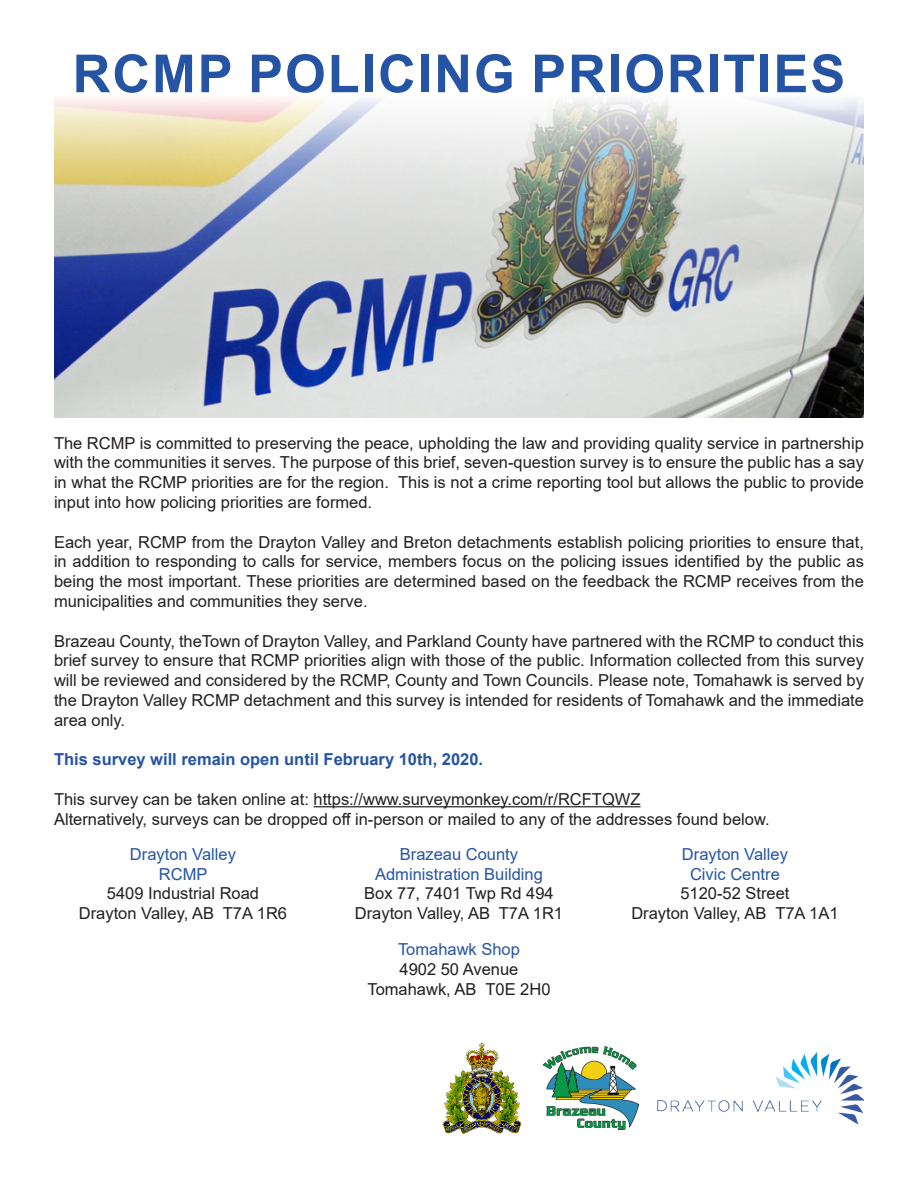
<style>
.page{position:relative;width:918px;height:1188px;background:#fff}
.page>*{position:absolute;margin:0;border:0;box-sizing:border-box;transform-origin:0 0}
.t1{font:700 52.5px "Arial";letter-spacing:.035em;color:#2654a4}
.t2{font:16.5px/19.8px "Arial";color:#231f20;text-align:justify}
.t3{font:16.5px "Arial";color:#2654a4}
.t4{font:700 16.5px "Arial";color:#2654a4}
</style>
<div class="page">
<img style="left:54px;top:98px;width:810px;height:320px">
<hr style="left:314px;top:806px;width:327px;height:1px;background:#231f20">
<img style="left:542px;top:1046px;width:97px;height:84px">
<img style="left:657px;top:1052px;width:207px;height:72px">
<img style="left:443px;top:1042px;width:78px;height:92px">
<p class="t1" style="left:73px;top:37px;width:774px">RCMP POLICING PRIORITIES</p>
<p class="t2" style="left:54px;top:433px;width:812px">The RCMP is committed to preserving the peace, upholding the law and providing quality service in partnership with the communities it serves. The purpose of this brief, seven-question survey is to ensure the public has a say in what the RCMP priorities are for the region. This is not a crime reporting tool but allows the public to provide input into how policing priorities are formed.</p>
<p class="t2" style="left:54px;top:532px;width:812px">Each year, RCMP from the Drayton Valley and Breton detachments establish policing priorities to ensure that, in addition to responding to calls for service, members focus on the policing issues identified by the public as being the most important. These priorities are determined based on the feedback the RCMP receives from the municipalities and communities they serve.</p>
<p class="t2" style="left:54px;top:631px;width:812px">Brazeau County, theTown of Drayton Valley, and Parkland County have partnered with the RCMP to conduct this brief survey to ensure that RCMP priorities align with those of the public. Information collected from this survey will be reviewed and considered by the RCMP, County and Town Councils. Please note, Tomahawk is served by the Drayton Valley RCMP detachment and this survey is intended for residents of Tomahawk and the immediate area only.</p>
<p class="t4" style="left:54px;top:748px;width:431px">This survey will remain open until February 10th, 2020.</p>
<p class="t2" style="left:54px;top:789px;width:588px">This survey can be taken online at: https://www.surveymonkey.com/r/RCFTQWZ</p>
<p class="t2" style="left:54px;top:809px;width:717px">Alternatively, surveys can be dropped off in-person or mailed to any of the addresses found below.</p>
<p class="t3" style="left:130px;top:843px;width:108px">Drayton Valley</p>
<p class="t3" style="left:159px;top:862px;width:50px">RCMP</p>
<p class="t2" style="left:107px;top:884px;width:154px">5409 Industrial Road</p>
<p class="t2" style="left:79px;top:903px;width:210px">Drayton Valley, AB T7A 1R6</p>
<p class="t3" style="left:400px;top:843px;width:120px">Brazeau County</p>
<p class="t3" style="left:375px;top:862px;width:169px">Administration Building</p>
<p class="t2" style="left:364px;top:884px;width:191px">Box 77, 7401 Twp Rd 494</p>
<p class="t2" style="left:355px;top:903px;width:210px">Drayton Valley, AB T7A 1R1</p>
<p class="t3" style="left:682px;top:843px;width:108px">Drayton Valley</p>
<p class="t3" style="left:690px;top:862px;width:91px">Civic Centre</p>
<p class="t2" style="left:680px;top:884px;width:111px">5120-52 Street</p>
<p class="t2" style="left:631px;top:903px;width:209px">Drayton Valley, AB T7A 1A1</p>
<p class="t3" style="left:398px;top:938px;width:123px">Tomahawk Shop</p>
<p class="t2" style="left:400px;top:959px;width:120px">4902 50 Avenue</p>
<p class="t2" style="left:367px;top:979px;width:185px">Tomahawk, AB T0E 2H0</p>
</div>
